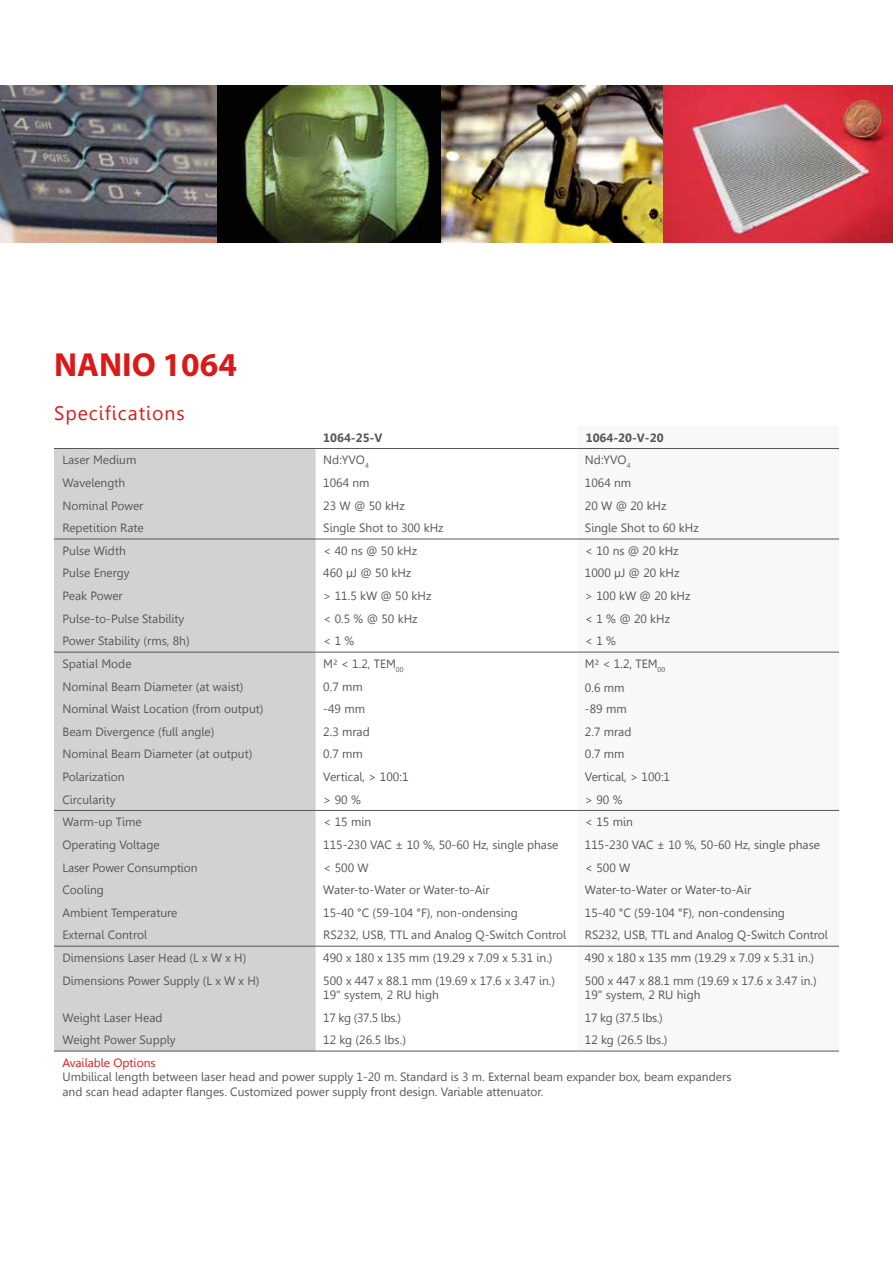
<style>
.page{position:relative;width:893px;height:1263px;background:#fff}
.page>*{position:absolute;margin:0;border:0;box-sizing:border-box;transform-origin:0 0}
.t1{font:700 33.45px "Myriad";color:#da1a19}
.t2{font:19.5px "Gisha";letter-spacing:.05em;color:#da1a19}
.t3{font:12px/14.4px "Gisha";color:#575756}
.t4{font:700 12px "Gisha";color:#575756}
.t5{font:12px "Gisha";color:#da1a19}
</style>
<div class="page">
<svg style="left:577px;top:449px;width:262px;height:602px"></svg>
<div style="left:54px;top:449px;width:262px;height:602px;background:#d2d2d2"></div>
<hr style="left:54px;top:539px;width:262px;height:1px;background:#575756">
<hr style="left:316px;top:539px;width:261px;height:1px;background:#575756">
<hr style="left:577px;top:539px;width:262px;height:1px;background:#575756">
<hr style="left:54px;top:1051px;width:262px;height:1px;background:#575756">
<hr style="left:316px;top:1051px;width:261px;height:1px;background:#575756">
<hr style="left:577px;top:1051px;width:262px;height:1px;background:#575756">
<hr style="left:54px;top:448px;width:262px;height:1px;background:#575756">
<hr style="left:316px;top:448px;width:261px;height:1px;background:#575756">
<hr style="left:577px;top:448px;width:262px;height:1px;background:#575756">
<hr style="left:54px;top:652px;width:262px;height:1px;background:#575756">
<hr style="left:316px;top:652px;width:261px;height:1px;background:#575756">
<hr style="left:577px;top:652px;width:262px;height:1px;background:#575756">
<hr style="left:54px;top:810px;width:262px;height:1px;background:#575756">
<hr style="left:316px;top:810px;width:261px;height:1px;background:#575756">
<hr style="left:577px;top:810px;width:262px;height:1px;background:#575756">
<hr style="left:54px;top:946px;width:262px;height:1px;background:#575756">
<hr style="left:316px;top:946px;width:261px;height:1px;background:#575756">
<hr style="left:577px;top:946px;width:262px;height:1px;background:#575756">
<img style="left:440px;top:85px;width:223px;height:158px">
<svg style="left:663px;top:85px;width:230px;height:158px;background:#c55a63"></svg>
<img style="left:217px;top:85px;width:223px;height:158px">
<img style="left:0;top:85px;width:217px;height:158px">
<h1 class="t1" style="left:54px;top:347px;width:184px">NANIO 1064</h1>
<h2 class="t2" style="left:54px;top:402px;width:132px">Specifications</h2>
<p class="t4" style="left:323px;top:431px;width:61px">1064-25-V</p>
<p class="t4" style="left:586px;top:431px;width:79px">1064-20-V-20</p>
<p class="t3" style="left:63px;top:453px;width:75px">Laser Medium</p>
<p class="t3" style="left:323px;top:453px;width:47px">Nd:YVO<sub>4</sub></p>
<p class="t3" style="left:585px;top:453px;width:47px">Nd:YVO<sub>4</sub></p>
<p class="t3" style="left:63px;top:476px;width:64px">Wavelength</p>
<p class="t3" style="left:323px;top:476px;width:48px">1064 nm</p>
<p class="t3" style="left:585px;top:476px;width:48px">1064 nm</p>
<p class="t3" style="left:63px;top:498px;width:82px">Nominal Power</p>
<p class="t3" style="left:323px;top:498px;width:83px">23 W @ 50 kHz</p>
<p class="t3" style="left:585px;top:498px;width:83px">20 W @ 20 kHz</p>
<p class="t3" style="left:63px;top:521px;width:83px">Repetition Rate</p>
<p class="t3" style="left:323px;top:521px;width:122px">Single Shot to 300 kHz</p>
<p class="t3" style="left:585px;top:521px;width:115px">Single Shot to 60 kHz</p>
<p class="t3" style="left:63px;top:543px;width:65px">Pulse Width</p>
<p class="t3" style="left:323px;top:543px;width:95px">&lt; 40 ns @ 50 kHz</p>
<p class="t3" style="left:585px;top:543px;width:95px">&lt; 10 ns @ 20 kHz</p>
<p class="t3" style="left:63px;top:566px;width:69px">Pulse Energy</p>
<p class="t3" style="left:323px;top:566px;width:90px">460 µJ @ 50 kHz</p>
<p class="t3" style="left:585px;top:566px;width:96px">1000 µJ @ 20 kHz</p>
<p class="t3" style="left:63px;top:589px;width:62px">Peak Power</p>
<p class="t3" style="left:323px;top:589px;width:110px">&gt; 11.5 kW @ 50 kHz</p>
<p class="t3" style="left:585px;top:589px;width:107px">&gt; 100 kW @ 20 kHz</p>
<p class="t3" style="left:63px;top:611px;width:123px">Pulse-to-Pulse Stability</p>
<p class="t3" style="left:323px;top:611px;width:96px">&lt; 0.5 % @ 50 kHz</p>
<p class="t3" style="left:585px;top:611px;width:87px">&lt; 1 % @ 20 kHz</p>
<p class="t3" style="left:63px;top:634px;width:129px">Power Stability (rms, 8h)</p>
<p class="t3" style="left:323px;top:634px;width:33px">&lt; 1 %</p>
<p class="t3" style="left:585px;top:634px;width:33px">&lt; 1 %</p>
<p class="t3" style="left:63px;top:657px;width:71px">Spatial Mode</p>
<p class="t3" style="left:323px;top:657px;width:82px">M² &lt; 1.2, TEM<sub>00</sub></p>
<p class="t3" style="left:585px;top:657px;width:82px">M² &lt; 1.2, TEM<sub>00</sub></p>
<p class="t3" style="left:63px;top:679px;width:183px">Nominal Beam Diameter (at waist)</p>
<p class="t3" style="left:323px;top:679px;width:41px">0.7 mm</p>
<p class="t3" style="left:585px;top:681px;width:41px">0.6 mm</p>
<p class="t3" style="left:63px;top:702px;width:202px">Nominal Waist Location (from output)</p>
<p class="t3" style="left:323px;top:702px;width:43px">-49 mm</p>
<p class="t3" style="left:585px;top:702px;width:43px">-89 mm</p>
<p class="t3" style="left:63px;top:724px;width:153px">Beam Divergence (full angle)</p>
<p class="t3" style="left:323px;top:724px;width:48px">2.3 mrad</p>
<p class="t3" style="left:585px;top:724px;width:48px">2.7 mrad</p>
<p class="t3" style="left:63px;top:747px;width:191px">Nominal Beam Diameter (at output)</p>
<p class="t3" style="left:323px;top:747px;width:41px">0.7 mm</p>
<p class="t3" style="left:585px;top:747px;width:41px">0.7 mm</p>
<p class="t3" style="left:63px;top:770px;width:64px">Polarization</p>
<p class="t3" style="left:323px;top:770px;width:87px">Vertical, &gt; 100:1</p>
<p class="t3" style="left:585px;top:770px;width:87px">Vertical, &gt; 100:1</p>
<p class="t3" style="left:63px;top:792px;width:55px">Circularity</p>
<p class="t3" style="left:323px;top:792px;width:39px">&gt; 90 %</p>
<p class="t3" style="left:585px;top:792px;width:39px">&gt; 90 %</p>
<p class="t3" style="left:63px;top:815px;width:81px">Warm-up Time</p>
<p class="t3" style="left:323px;top:815px;width:49px">&lt; 15 min</p>
<p class="t3" style="left:585px;top:815px;width:49px">&lt; 15 min</p>
<p class="t3" style="left:63px;top:837px;width:99px">Operating Voltage</p>
<p class="t3" style="left:323px;top:837px;width:237px">115-230 VAC ± 10 %, 50-60 Hz, single phase</p>
<p class="t3" style="left:585px;top:837px;width:237px">115-230 VAC ± 10 %, 50-60 Hz, single phase</p>
<p class="t3" style="left:63px;top:860px;width:137px">Laser Power Consumption</p>
<p class="t3" style="left:323px;top:860px;width:47px">&lt; 500 W</p>
<p class="t3" style="left:585px;top:860px;width:47px">&lt; 500 W</p>
<p class="t3" style="left:63px;top:883px;width:43px">Cooling</p>
<p class="t3" style="left:323px;top:883px;width:168px">Water-to-Water or Water-to-Air</p>
<p class="t3" style="left:585px;top:883px;width:168px">Water-to-Water or Water-to-Air</p>
<p class="t3" style="left:63px;top:905px;width:117px">Ambient Temperature</p>
<p class="t3" style="left:323px;top:905px;width:196px">15-40 °C (59-104 °F), non-ondensing</p>
<p class="t3" style="left:585px;top:905px;width:202px">15-40 °C (59-104 °F), non-condensing</p>
<p class="t3" style="left:63px;top:928px;width:86px">External Control</p>
<p class="t3" style="left:323px;top:928px;width:244px">RS232, USB, TTL and Analog Q-Switch Control</p>
<p class="t3" style="left:585px;top:928px;width:244px">RS232, USB, TTL and Analog Q-Switch Control</p>
<p class="t3" style="left:63px;top:951px;width:185px">Dimensions Laser Head (L x W x H)</p>
<p class="t3" style="left:323px;top:951px;width:231px">490 x 180 x 135 mm (19.29 x 7.09 x 5.31 in.)</p>
<p class="t3" style="left:585px;top:951px;width:231px">490 x 180 x 135 mm (19.29 x 7.09 x 5.31 in.)</p>
<p class="t3" style="left:63px;top:973px;width:199px">Dimensions Power Supply (L x W x H)</p>
<p class="t3" style="left:323px;top:973px;width:233px">500 x 447 x 88.1 mm (19.69 x 17.6 x 3.47 in.)<br>19" system, 2 RU high</p>
<p class="t3" style="left:585px;top:973px;width:233px">500 x 447 x 88.1 mm (19.69 x 17.6 x 3.47 in.)<br>19" system, 2 RU high</p>
<p class="t3" style="left:63px;top:1010px;width:102px">Weight Laser Head</p>
<p class="t3" style="left:323px;top:1010px;width:79px">17 kg (37.5 lbs.)</p>
<p class="t3" style="left:585px;top:1010px;width:79px">17 kg (37.5 lbs.)</p>
<p class="t3" style="left:63px;top:1033px;width:115px">Weight Power Supply</p>
<p class="t3" style="left:323px;top:1033px;width:84px">12 kg (26.5 lbs.)</p>
<p class="t3" style="left:585px;top:1033px;width:84px">12 kg (26.5 lbs.)</p>
<p class="t5" style="left:63px;top:1056px;width:95px">Available Options</p>
<p class="t3" style="left:63px;top:1070px;width:670px">Umbilical length between laser head and power supply 1-20 m. Standard is 3 m. External beam expander box, beam expanders and scan head adapter flanges. Customized power supply front design. Variable attenuator.</p>
</div>
